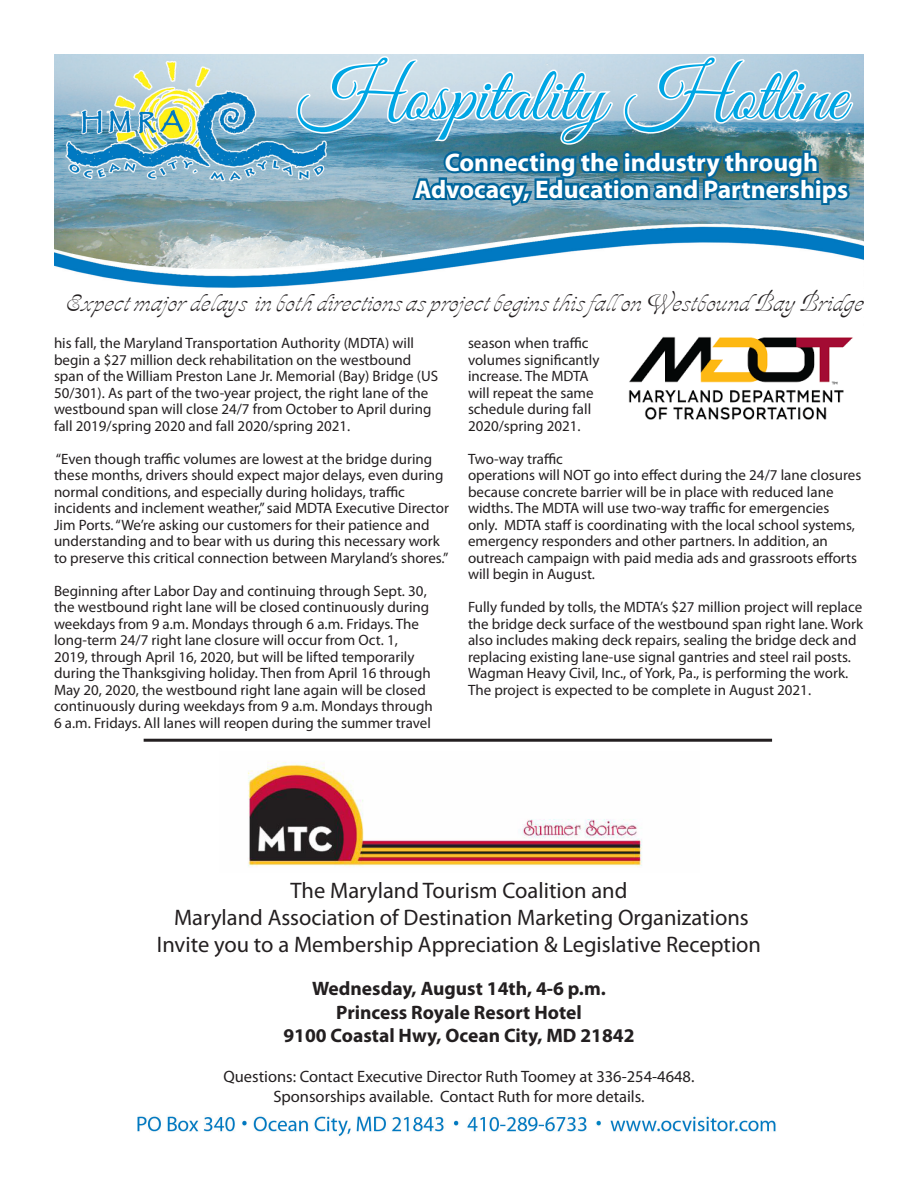
<style>
.page{position:relative;width:918px;height:1188px;background:#fff}
.page>*{position:absolute;margin:0;border:0;box-sizing:border-box;transform-origin:0 0}
.t1{font:76.5px "Great Vibes";color:#00a6e4}
.t2{font:700 25.5px "Myriad Pro";color:#fff}
.t3{font:24px "Ajile";color:#231f20}
.t4{font:22.5px "Myriad Pro";color:#231f20}
.t5{font:700 19.5px "Myriad Pro";color:#231f20}
.t6{font:16.5px "Myriad Pro";color:#231f20}
.t7{font:15px/16.5px "Myriad Pro";color:#231f20}
</style>
<div class="page">
<img style="left:54px;top:54px;width:810px;height:1083px">
<svg style="left:296px;top:55px;width:559px;height:220px"></svg>
<div style="left:134px;top:729px;width:647px;height:23px;background:#fff"></div>
<hr style="left:144px;top:739px;width:628px;height:3px;background:#231f20">
<img style="left:619px;top:326px;width:245px;height:107px">
<img style="left:219px;top:752px;width:480px;height:120px">
<p class="t1" style="left:298px;top:54px;width:549px">Hospitality Hotline</p>
<p class="t2" style="left:445px;top:146px;width:375px">Connecting the industry through</p>
<p class="t2" style="left:415px;top:173px;width:435px">Advocacy, Education and Partnerships</p>
<p class="t3" style="left:66px;top:289px;width:800px">Expect major delays in both directions as project begins this fall on Westbound Bay Bridge</p>
<p class="t7" style="left:54px;top:335px;width:386px">his fall, the Maryland Transportation Authority (MDTA) will begin a $27 million deck rehabilitation on the westbound span of the William Preston Lane Jr. Memorial (Bay) Bridge (US 50/301). As part of the two-year project, the right lane of the westbound span will close 24/7 from October to April during fall 2019/spring 2020 and fall 2020/spring 2021.</p>
<p class="t7" style="left:54px;top:450px;width:396px">“Even though traffic volumes are lowest at the bridge during these months, drivers should expect major delays, even during normal conditions, and especially during holidays, traffic incidents and inclement weather,” said MDTA Executive Director Jim Ports. “We’re asking our customers for their patience and understanding and to bear with us during this necessary work to preserve this critical connection between Maryland’s shores.”</p>
<p class="t7" style="left:54px;top:582px;width:380px">Beginning after Labor Day and continuing through Sept. 30, the westbound right lane will be closed continuously during weekdays from 9 a.m. Mondays through 6 a.m. Fridays. The long-term 24/7 right lane closure will occur from Oct. 1, 2019, through April 16, 2020, but will be lifted temporarily during the Thanksgiving holiday. Then from April 16 through May 20, 2020, the westbound right lane again will be closed continuously during weekdays from 9 a.m. Mondays through 6 a.m. Fridays. All lanes will reopen during the summer travel</p>
<p class="t7" style="left:468px;top:335px;width:133px">season when traffic volumes significantly increase. The MDTA will repeat the same schedule during fall<br>2020/spring 2021.</p>
<p class="t7" style="left:468px;top:450px;width:395px">Two-way traffic<br>operations will NOT go into effect during the 24/7 lane closures because concrete barrier will be in place with reduced lane widths. The MDTA will use two-way traffic for emergencies only. MDTA staff is coordinating with the local school systems, emergency responders and other partners. In addition, an outreach campaign with paid media ads and grassroots efforts will begin in August.</p>
<p class="t7" style="left:468px;top:599px;width:397px">Fully funded by tolls, the MDTA’s $27 million project will replace the bridge deck surface of the westbound span right lane. Work also includes making deck repairs, sealing the bridge deck and replacing existing lane-use signal gantries and steel rail posts.<br>Wagman Heavy Civil, Inc., of York, Pa., is performing the work.<br>The project is expected to be complete in August 2021.</p>
<p class="t4" style="left:291px;top:877px;width:338px">The Maryland Tourism Coalition and</p>
<p class="t4" style="left:174px;top:904px;width:576px">Maryland Association of Destination Marketing Organizations</p>
<p class="t4" style="left:157px;top:931px;width:606px">Invite you to a Membership Appreciation &amp; Legislative Reception</p>
<p class="t5" style="left:312px;top:976px;width:295px">Wednesday, August 14th, 4-6 p.m.</p>
<p class="t5" style="left:336px;top:999px;width:247px">Princess Royale Resort Hotel</p>
<p class="t5" style="left:283px;top:1023px;width:353px">9100 Coastal Hwy, Ocean City, MD 21842</p>
<p class="t6" style="left:223px;top:1066px;width:473px">Questions: Contact Executive Director Ruth Toomey at 336-254-4648.</p>
<p class="t6" style="left:273px;top:1086px;width:373px">Sponsorships available. Contact Ruth for more details.</p>
</div>
